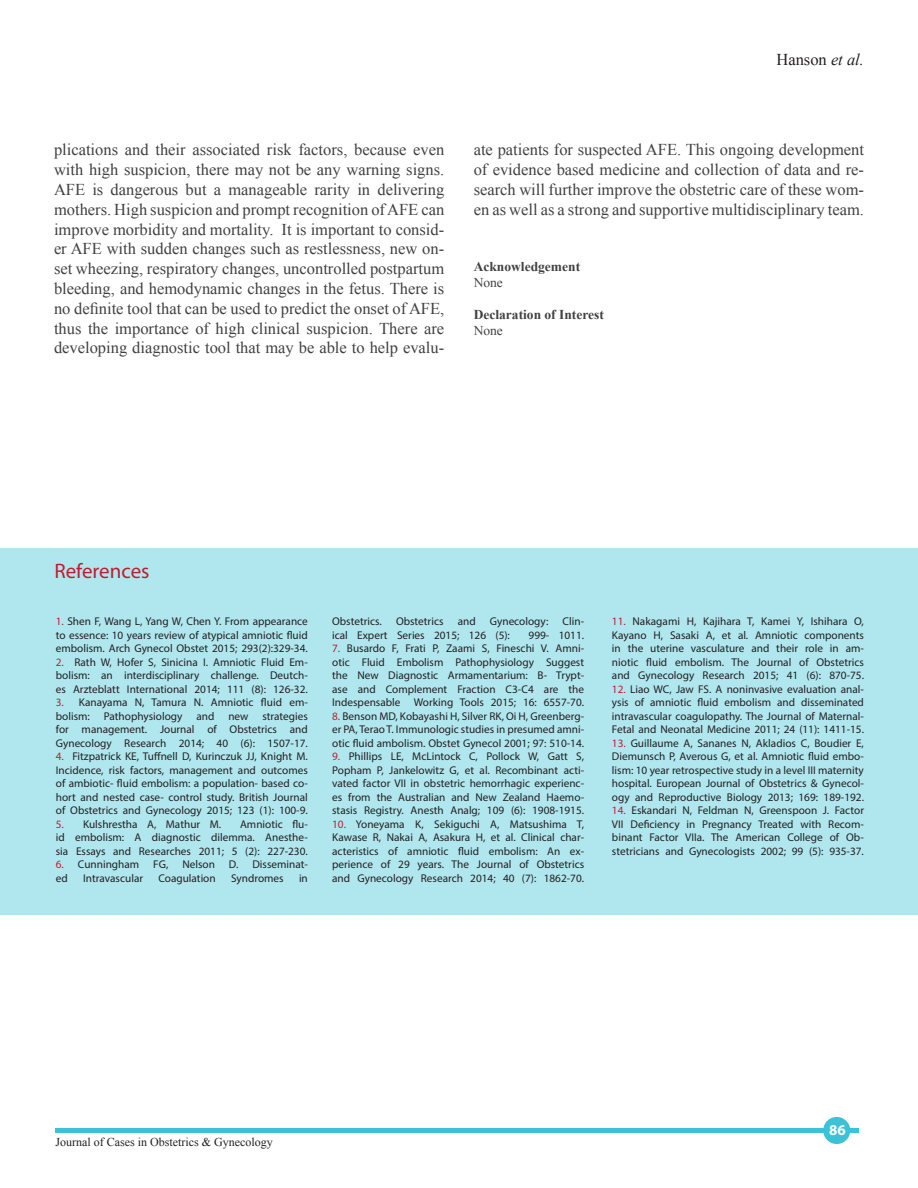
<style>
.page{position:relative;width:918px;height:1188px;background:#fff}
.page>*{position:absolute;margin:0;border:0;box-sizing:border-box;transform-origin:0 0}
.t1{font:21px "Myriad Pro";color:#be1e2d}
.t2{font:16.5px/19.8px "Times New Roman";color:#414042;text-align:justify}
.t3{font:16.5px "Times New Roman";color:#231f20}
.t4{font:700 15px "Myriad Pro";color:#fff}
.t5{font:700 13.5px "Times New Roman";color:#414042}
.t6{font:13.5px "Times New Roman";color:#414042}
.t7{font:12px "Times New Roman";color:#231f20}
.t8{font:11.25px/13.5px "Myriad Pro";color:#231f20;text-align:justify}
.s1{font-style:italic}
.s2{color:#be1e2d}
</style>
<div class="page">
<div style="left:56px;top:1128px;width:804px;height:5px;background:#3bc2d7"></div>
<div style="left:823px;top:1117px;width:27px;height:27px;background:#3bc2d7;border-radius:50%"></div>
<div style="left:0;top:549px;width:918px;height:366px;background:#b0e7ef"></div>
<h2 class="t3" style="left:776px;top:49px;width:89px">Hanson <span class="s1">et al.</span></h2>
<p class="t2" style="left:54px;top:140px;width:392px">plications and their associated risk factors, because even with high suspicion, there may not be any warning signs.<br>AFE is dangerous but a manageable rarity in delivering mothers. High suspicion and prompt recognition of AFE can improve morbidity and mortality. It is important to consid&shy;er AFE with sudden changes such as restlessness, new on&shy;set wheezing, respiratory changes, uncontrolled postpartum bleeding, and hemodynamic changes in the fetus. There is no definite tool that can be used to predict the onset of AFE, thus the importance of high clinical suspicion. There are developing diagnostic tool that may be able to help evalu-</p>
<p class="t2" style="left:474px;top:140px;width:392px">ate patients for suspected AFE. This ongoing development of evidence based medicine and collection of data and re&shy;search will further improve the obstetric care of these wom&shy;en as well as a strong and supportive multidisciplinary team.</p>
<p class="t5" style="left:474px;top:257px;width:108px">Acknowledgement</p>
<p class="t6" style="left:474px;top:273px;width:31px">None</p>
<p class="t5" style="left:474px;top:305px;width:132px">Declaration of Interest</p>
<p class="t6" style="left:474px;top:322px;width:31px">None</p>
<h1 class="t1" style="left:54px;top:558px;width:97px">References</h1>
<p class="t8" style="left:56px;top:615px;width:254px"><span class="s2">1.</span> Shen F, Wang L, Yang W, Chen Y. From appearance to essence: 10 years review of atypical amniotic fluid embolism. Arch Gynecol Obstet 2015; 293(2):329-34.</p>
<p class="t8" style="left:56px;top:655px;width:254px"><span class="s2">2.</span> Rath W, Hofer S, Sinicina I. Amniotic Fluid Em&shy;bolism: an interdisciplinary challenge. Deutch&shy;es Arzteblatt International 2014; 111 (8): 126-32.</p>
<p class="t8" style="left:56px;top:696px;width:254px"><span class="s2">3.</span> Kanayama N, Tamura N. Amniotic fluid em&shy;bolism: Pathophysiology and new strategies for management. Journal of Obstetrics and Gynecology Research 2014; 40 (6): 1507-17.</p>
<p class="t8" style="left:56px;top:750px;width:254px"><span class="s2">4.</span> Fitzpatrick KE, Tuffnell D, Kurinczuk JJ, Knight M.<br>Incidence, risk factors, management and outcomes of ambiotic- fluid embolism: a population- based co&shy;hort and nested case- control study. British Journal of Obstetrics and Gynecology 2015; 123 (1): 100-9.</p>
<p class="t8" style="left:56px;top:817px;width:167px"><span class="s2">5.</span> Kulshrestha A, Mathur M.</p>
<p class="t8" style="left:56px;top:817px;width:254px;text-indent:184px">Amniotic flu&shy;id embolism: A diagnostic dilemma. Anesthe&shy;sia Essays and Researches 2011; 5 (2): 227-230.</p>
<p class="t8" style="left:56px;top:858px;width:254px"><span class="s2">6.</span> Cunningham FG, Nelson D. Disseminat&shy;ed</p>
<p class="t8" style="left:83px;top:871px;width:61px">Intravascular</p>
<p class="t8" style="left:158px;top:871px;width:59px">Coagulation</p>
<p class="t8" style="left:231px;top:871px;width:54px">Syndromes</p>
<p class="t8" style="left:299px;top:871px;width:10px">in</p>
<p class="t8" style="left:332px;top:615px;width:51px">Obstetrics.</p>
<p class="t8" style="left:396px;top:615px;width:49px">Obstetrics</p>
<p class="t8" style="left:458px;top:615px;width:20px">and</p>
<p class="t8" style="left:490px;top:615px;width:60px">Gynecology:</p>
<p class="t8" style="left:563px;top:615px;width:23px">Clin-</p>
<p class="t8" style="left:332px;top:628px;width:179px">ical Expert Series 2015; 126 (5):</p>
<p class="t8" style="left:529px;top:628px;width:57px">999- 1011.</p>
<p class="t8" style="left:332px;top:642px;width:254px"><span class="s2">7.</span> Busardo F, Frati P, Zaami S, Fineschi V. Amni&shy;otic Fluid Embolism Pathophysiology Suggest the New Diagnostic Armamentarium: B- Trypt&shy;ase and Complement Fraction C3-C4 are the Indespensable Working Tools 2015; 16: 6557-70.</p>
<p class="t8" style="left:332px;top:709px;width:254px"><span class="s2">8.</span> Benson MD, Kobayashi H, Silver RK, Oi H, Greenberg&shy;er PA, Terao T. Immunologic studies in presumed amni&shy;otic fluid ambolism. Obstet Gynecol 2001; 97: 510-14.</p>
<p class="t8" style="left:332px;top:750px;width:254px"><span class="s2">9.</span> Phillips LE, McLintock C, Pollock W, Gatt S, Popham P, Jankelowitz G, et al. Recombinant acti&shy;vated factor VII in obstetric hemorrhagic experienc&shy;es from the Australian and New Zealand Haemo&shy;stasis Registry. Anesth Analg; 109 (6): 1908-1915.</p>
<p class="t8" style="left:332px;top:817px;width:254px"><span class="s2">10.</span> Yoneyama K, Sekiguchi A, Matsushima T, Kawase R, Nakai A, Asakura H, et al. Clinical char&shy;acteristics of amniotic fluid embolism: An ex&shy;perience of 29 years. The Journal of Obstetrics and Gynecology Research 2014; 40 (7): 1862-70.</p>
<p class="t8" style="left:612px;top:615px;width:254px"><span class="s2">11.</span> Nakagami H, Kajihara T, Kamei Y, Ishihara O, Kayano H, Sasaki A, et al. Amniotic components in the uterine vasculature and their role in am&shy;niotic fluid embolism. The Journal of Obstetrics and Gynecology Research 2015; 41 (6): 870-75.</p>
<p class="t8" style="left:612px;top:682px;width:254px"><span class="s2">12.</span> Liao WC, Jaw FS. A noninvasive evaluation anal&shy;ysis of amniotic fluid embolism and disseminated intravascular coagulopathy. The Journal of Maternal-Fetal and Neonatal Medicine 2011; 24 (11): 1411-15.</p>
<p class="t8" style="left:612px;top:736px;width:254px"><span class="s2">13.</span> Guillaume A, Sananes N, Akladios C, Boudier E, Diemunsch P, Averous G, et al. Amniotic fluid embo&shy;lism: 10 year retrospective study in a level III maternity hospital. European Journal of Obstetrics &amp; Gynecol&shy;ogy and Reproductive Biology 2013; 169: 189-192.</p>
<p class="t8" style="left:612px;top:804px;width:254px"><span class="s2">14.</span> Eskandari N, Feldman N, Greenspoon J. Factor VII Deficiency in Pregnancy Treated with Recom&shy;binant Factor VIIa. The American College of Ob&shy;stetricians and Gynecologists 2002; 99 (5): 935-37.</p>
<p class="t7" style="left:56px;top:1134px;width:219px">Journal of Cases in Obstetrics &amp; Gynecology</p>
<h3 class="t4" style="left:829px;top:1120px;width:18px">86</h3>
</div>
